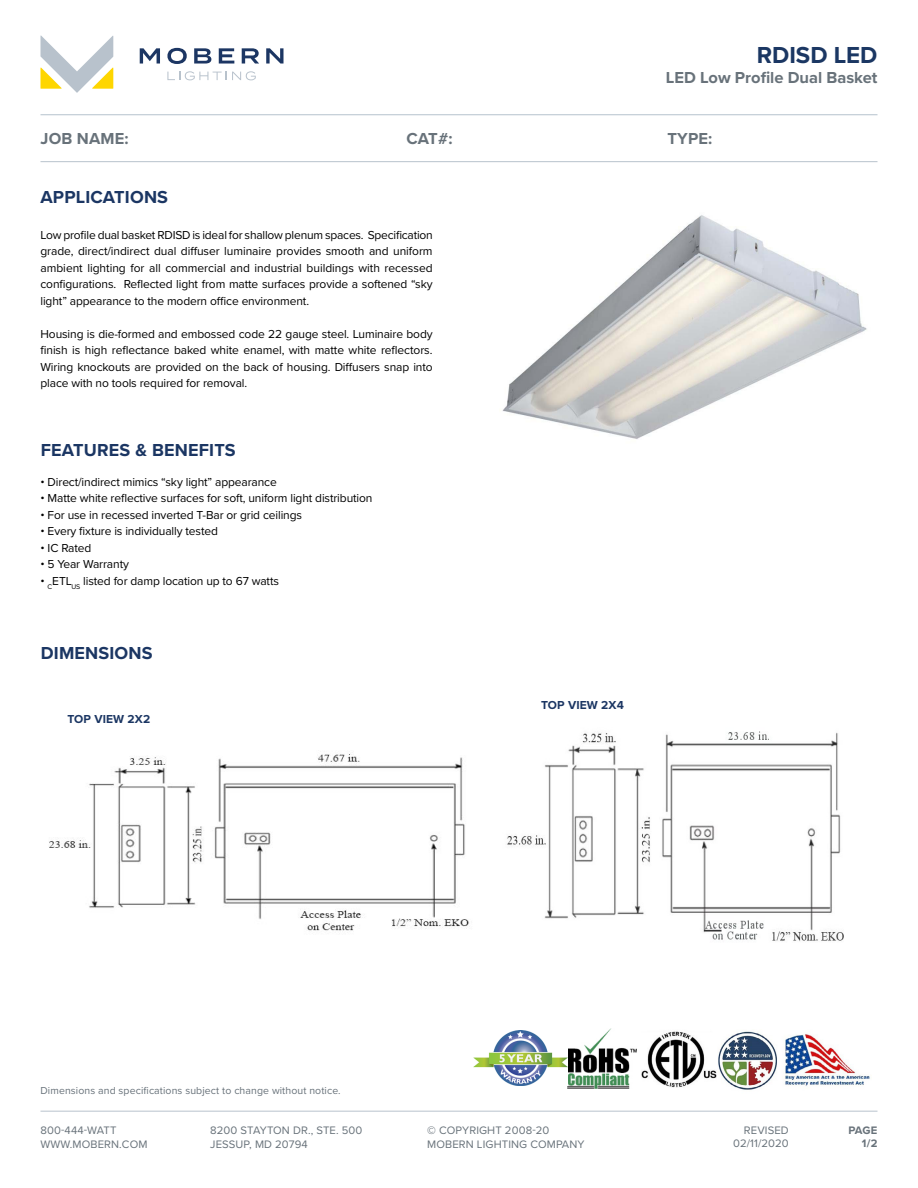
<style>
.page{position:relative;width:918px;height:1188px;background:#fff}
.page>*{position:absolute;margin:0;border:0;box-sizing:border-box;transform-origin:0 0}
.t1{font:700 24px "Proxima Nova";color:#1b3763}
.t2{font:700 18px "Proxima Nova";letter-spacing:.01em;color:#1b3663}
.t3{font:700 16.5px "Proxima Nova";color:#68727a}
.t4{font:12px/16.5px "Proxima Nova";letter-spacing:-.01em;color:#000;text-align:justify}
.t5{font:700 12px "Proxima Nova";letter-spacing:.01em;color:#1b3663}
.t6{font:11.25px/13.5px "Proxima Nova";letter-spacing:.01em;color:#68727a}
.t7{font:700 11.25px "Proxima Nova";color:#68727a}
.t8{font:10.5px "Proxima Nova";letter-spacing:.01em;color:#68727a}
.s1{font-weight:700}
</style>
<div class="page">
<svg style="left:40px;top:35px;width:73px;height:58px"></svg>
<svg style="left:140px;top:48px;width:20px;height:16px"></svg>
<svg style="left:167px;top:48px;width:20px;height:16px"></svg>
<svg style="left:194px;top:48px;width:17px;height:16px"></svg>
<svg style="left:219px;top:48px;width:15px;height:16px"></svg>
<svg style="left:242px;top:48px;width:17px;height:16px"></svg>
<svg style="left:266px;top:48px;width:18px;height:16px"></svg>
<svg style="left:167px;top:71px;width:89px;height:9px"></svg>
<hr style="left:40px;top:1111px;width:838px;height:1px;background:#b8c2cc">
<hr style="left:40px;top:114px;width:838px;height:1px;background:#b5c2cd">
<hr style="left:40px;top:161px;width:838px;height:1px;background:#b8c2cc">
<img style="left:716px;top:1031px;width:154px;height:59px">
<img style="left:642px;top:1031px;width:74px;height:57px">
<img style="left:567px;top:1028px;width:70px;height:61px">
<img style="left:473px;top:1030px;width:95px;height:55px">
<img style="left:502px;top:215px;width:365px;height:224px">
<img style="left:49px;top:754px;width:421px;height:177px">
<img style="left:507px;top:731px;width:336px;height:210px">
<h1 class="t1" style="left:757px;top:38px;width:122px">RDISD LED</h1>
<h3 class="t3" style="left:666px;top:65px;width:213px">LED Low Profile Dual Basket</h3>
<h3 class="t3" style="left:40px;top:126px;width:90px">JOB NAME:</h3>
<h3 class="t3" style="left:407px;top:126px;width:48px">CAT#:</h3>
<h3 class="t3" style="left:667px;top:126px;width:46px">TYPE:</h3>
<h2 class="t2" style="left:41px;top:184px;width:129px">APPLICATIONS</h2>
<p class="t4" style="left:40px;top:226px;width:394px">Low profile dual basket RDISD is ideal for shallow plenum spaces. Specification grade, direct/indirect dual diffuser luminaire provides smooth and uniform ambient lighting for all commercial and industrial buildings with recessed configurations. Reflected light from matte surfaces provide a softened “sky light” appearance to the modern office environment.</p>
<p class="t4" style="left:40px;top:325px;width:394px">Housing is die-formed and embossed code 22 gauge steel. Luminaire body finish is high reflectance baked white enamel, with matte white reflectors.<br>Wiring knockouts are provided on the back of housing. Diffusers snap into place with no tools required for removal.</p>
<h2 class="t2" style="left:41px;top:437px;width:196px">FEATURES &amp; BENEFITS</h2>
<p class="t4" style="left:40px;top:473px;width:238px">• Direct/indirect mimics “sky light” appearance</p>
<p class="t4" style="left:40px;top:489px;width:334px">• Matte white reflective surfaces for soft, uniform light distribution</p>
<p class="t4" style="left:40px;top:506px;width:263px">• For use in recessed inverted T-Bar or grid ceilings</p>
<p class="t4" style="left:40px;top:522px;width:179px">• Every fixture is individually tested</p>
<p class="t4" style="left:40px;top:539px;width:52px">• IC Rated</p>
<p class="t4" style="left:40px;top:555px;width:90px">• 5 Year Warranty</p>
<p class="t4" style="left:40px;top:572px;width:240px">• <sub>C</sub>ETL<sub>US</sub> listed for damp location up to 67 watts</p>
<h2 class="t2" style="left:41px;top:640px;width:113px">DIMENSIONS</h2>
<p class="t5" style="left:68px;top:710px;width:84px">TOP VIEW 2X2</p>
<p class="t5" style="left:541px;top:696px;width:84px">TOP VIEW 2X4</p>
<p class="t8" style="left:40px;top:1082px;width:302px">Dimensions and specifications subject to change without notice.</p>
<p class="t6" style="left:40px;top:1123px;width:108px">800-444-WATT<br>WWW.MOBERN.COM</p>
<p class="t6" style="left:210px;top:1123px;width:154px">8200 STAYTON DR., STE. 500<br>JESSUP, MD 20794</p>
<p class="t6" style="left:427px;top:1123px;width:159px"><span class="s1">©</span> COPYRIGHT 2008-20<br>MOBERN LIGHTING COMPANY</p>
<p class="t6" style="left:744px;top:1123px;width:46px">REVISED</p>
<p class="t7" style="left:848px;top:1122px;width:31px">PAGE</p>
<p class="t6" style="left:733px;top:1137px;width:57px">02/11/2020</p>
<p class="t7" style="left:862px;top:1135px;width:17px">1/2</p>
</div>
